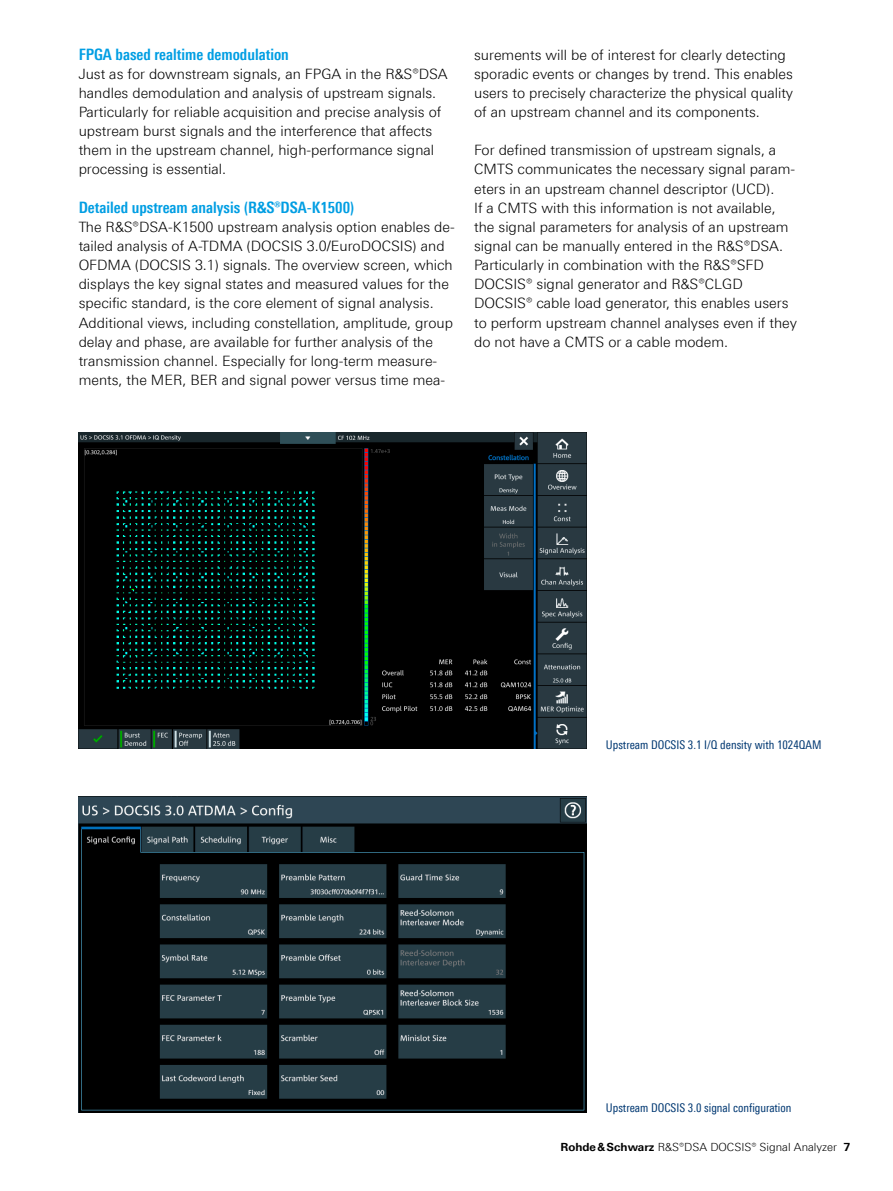
<style>
.page{position:relative;width:893px;height:1191px;background:#fff}
.page>*{position:absolute;margin:0;border:0;box-sizing:border-box;transform-origin:0 0}
.Absatzfett_cyan{font:700 15.75px "Linotype Univers 620 Cn";color:#009ee3}
.Haupttext_ohne_Absta{font:300 14.25px/19.2px "Linotype Univers 330";color:#000}
.Haupttext{font:300 14.25px/19.2px "Linotype Univers 330";color:#000}
.Bildunterschrift{font:12px "Linotype Univers 420 Cn";color:#003872}
.t1{font:300 11.25px "Linotype Univers 330";color:#000}
.s1{font-family:"Linotype Univers 630";font-weight:700}
</style>
<div class="page">
<img style="left:79px;top:433px;width:508px;height:315px">
<img style="left:79px;top:796px;width:508px;height:316px">
<p class="Absatzfett_cyan" style="left:79px;top:45px;width:212px">FPGA based realtime demodulation</p>
<p class="Haupttext_ohne_Absta" style="left:79px;top:64px;width:371px">Just as for downstream signals, an FPGA in the R&amp;S®DSA handles demodulation and analysis of upstream signals.<br>Particularly for reliable acquisition and precise analysis of upstream burst signals and the interference that affects them in the upstream channel, high-performance signal processing is essential.</p>
<p class="Absatzfett_cyan" style="left:79px;top:198px;width:277px">Detailed upstream analysis (R&amp;S®DSA-K1500)</p>
<p class="Haupttext_ohne_Absta" style="left:79px;top:217px;width:378px">The R&amp;S®DSA-K1500 upstream analysis option enables de&shy;tailed analysis of A-TDMA (DOCSIS 3.0/EuroDOCSIS) and OFDMA (DOCSIS 3.1) signals. The overview screen, which displays the key signal states and measured values for the specific standard, is the core element of signal analysis.<br>Additional views, including constellation, amplitude, group delay and phase, are available for further analysis of the transmission channel. Especially for long-term measure&shy;ments, the MER, BER and signal power versus time mea-</p>
<p class="Haupttext_ohne_Absta" style="left:474px;top:45px;width:321px">surements will be of interest for clearly detecting sporadic events or changes by trend. This enables users to precisely characterize the physical quality of an upstream channel and its components.</p>
<p class="Haupttext" style="left:474px;top:140px;width:324px">For defined transmission of upstream signals, a CMTS communicates the necessary signal param&shy;eters in an upstream channel descriptor (UCD).<br>If a CMTS with this information is not available, the signal parameters for analysis of an upstream signal can be manually entered in the R&amp;S®DSA.<br>Particularly in combination with the R&amp;S®SFD DOCSIS® signal generator and R&amp;S®CLGD DOCSIS® cable load generator, this enables users to perform upstream channel analyses even if they do not have a CMTS or a cable modem.</p>
<p class="Bildunterschrift" style="left:606px;top:737px;width:217px">Upstream DOCSIS 3.1 I/Q density with 1024QAM</p>
<p class="Bildunterschrift" style="left:606px;top:1101px;width:187px">Upstream DOCSIS 3.0 signal configuration</p>
<p class="t1" style="left:560px;top:1140px;width:292px"><span class="s1">Rohde&amp;Schwarz</span> R&amp;S®DSA DOCSIS® Signal Analyzer <span class="s1">7</span></p>
</div>
